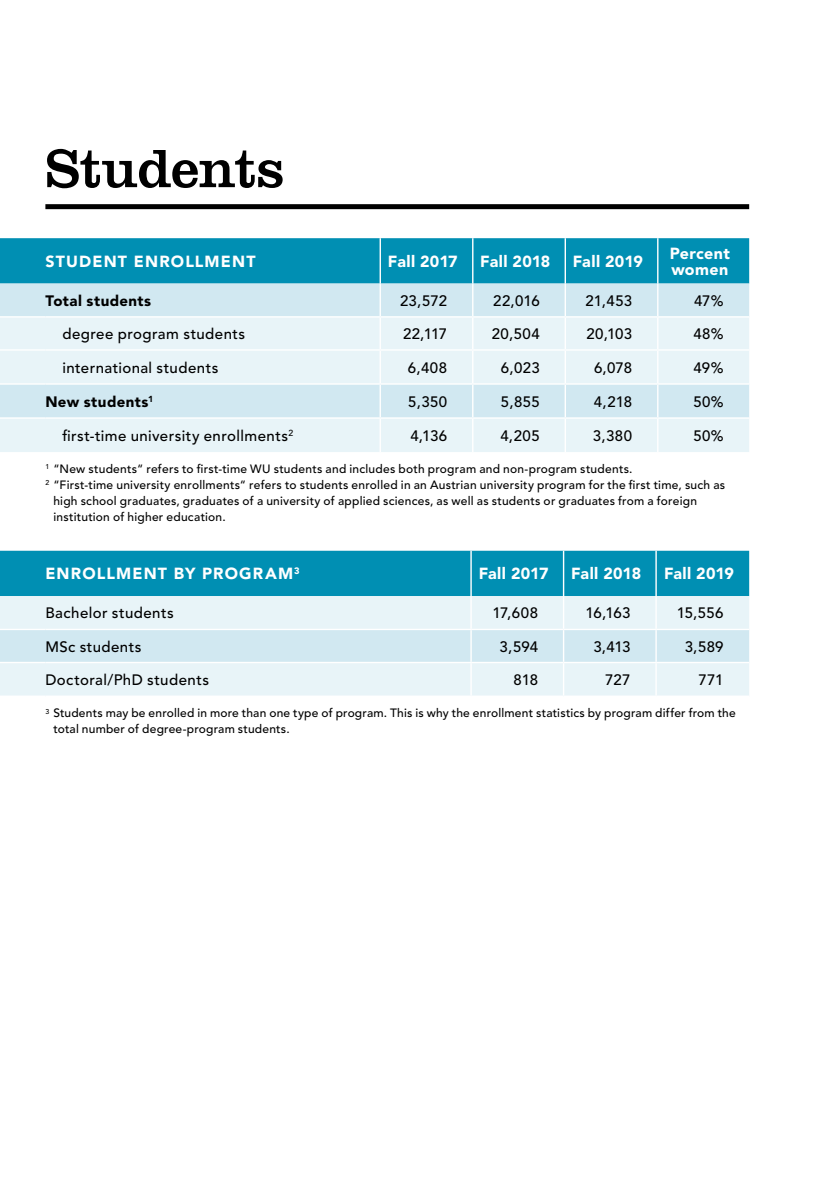
<style>
.page{position:relative;width:840px;height:1191px;background:#fff}
.page>*{position:absolute;margin:0;border:0;box-sizing:border-box;transform-origin:0 0}
.t1{font:56px "Clarendon LT Std";letter-spacing:-.01em;color:#000}
.t2{font:900 16px "Avenir LT Std";letter-spacing:.01em;color:#fff}
.t3{font:900 16px "Avenir LT Std";letter-spacing:.07em;color:#fff}
.t4{font:900 16px/16px "Avenir LT Std";letter-spacing:.03em;color:#fff}
.t5{font:500 15px "Avenir LT Std";letter-spacing:.025em;color:#000}
.t6{font:900 15px "Avenir LT Std";letter-spacing:.03em;color:#000}
.t7{font:500 12px/16px "Avenir LT Std";letter-spacing:.02em;color:#000}
</style>
<div class="page">
<div style="left:0;top:238px;width:748px;height:45px;background:#008fb3"></div>
<div style="left:0;top:283px;width:748px;height:33px;background:#d1e8f1"></div>
<svg style="left:0;top:317px;width:748px;height:135px;background:#e2f1f6"></svg>
<hr style="left:0;top:349px;width:45px;height:2px;background:#fff">
<hr style="left:45px;top:349px;width:335px;height:2px;background:#fff">
<hr style="left:380px;top:349px;width:92px;height:2px;background:#fff">
<hr style="left:472px;top:349px;width:93px;height:2px;background:#fff">
<hr style="left:565px;top:349px;width:92px;height:2px;background:#fff">
<hr style="left:657px;top:349px;width:91px;height:2px;background:#fff">
<hr style="left:0;top:383px;width:45px;height:2px;background:#fff">
<hr style="left:45px;top:383px;width:335px;height:2px;background:#fff">
<hr style="left:380px;top:383px;width:92px;height:2px;background:#fff">
<hr style="left:472px;top:383px;width:93px;height:2px;background:#fff">
<hr style="left:565px;top:383px;width:92px;height:2px;background:#fff">
<hr style="left:657px;top:383px;width:91px;height:2px;background:#fff">
<hr style="left:0;top:417px;width:45px;height:2px;background:#fff">
<hr style="left:45px;top:417px;width:335px;height:2px;background:#fff">
<hr style="left:380px;top:417px;width:92px;height:2px;background:#fff">
<hr style="left:472px;top:417px;width:93px;height:2px;background:#fff">
<hr style="left:565px;top:417px;width:92px;height:2px;background:#fff">
<hr style="left:657px;top:417px;width:91px;height:2px;background:#fff">
<hr style="left:379px;top:238px;width:2px;height:45px;background:#fff">
<hr style="left:472px;top:238px;width:1px;height:45px;background:#fff">
<hr style="left:564px;top:238px;width:1px;height:45px;background:#fff">
<hr style="left:656px;top:238px;width:2px;height:45px;background:#fff">
<hr style="left:379px;top:283px;width:2px;height:33px;background:#fff">
<hr style="left:472px;top:283px;width:1px;height:33px;background:#fff">
<hr style="left:564px;top:283px;width:1px;height:33px;background:#fff">
<hr style="left:656px;top:283px;width:2px;height:33px;background:#fff">
<hr style="left:379px;top:317px;width:2px;height:32px;background:#fff">
<hr style="left:472px;top:317px;width:1px;height:32px;background:#fff">
<hr style="left:564px;top:317px;width:1px;height:32px;background:#fff">
<hr style="left:656px;top:317px;width:2px;height:32px;background:#fff">
<hr style="left:379px;top:351px;width:2px;height:32px;background:#fff">
<hr style="left:472px;top:351px;width:1px;height:32px;background:#fff">
<hr style="left:564px;top:351px;width:1px;height:32px;background:#fff">
<hr style="left:656px;top:351px;width:2px;height:32px;background:#fff">
<hr style="left:379px;top:385px;width:2px;height:32px;background:#fff">
<hr style="left:472px;top:385px;width:1px;height:32px;background:#fff">
<hr style="left:564px;top:385px;width:1px;height:32px;background:#fff">
<hr style="left:656px;top:385px;width:2px;height:32px;background:#fff">
<hr style="left:379px;top:419px;width:2px;height:33px;background:#fff">
<hr style="left:472px;top:419px;width:1px;height:33px;background:#fff">
<hr style="left:564px;top:419px;width:1px;height:33px;background:#fff">
<hr style="left:656px;top:419px;width:2px;height:33px;background:#fff">
<div style="left:0;top:551px;width:748px;height:45px;background:#008fb3"></div>
<div style="left:0;top:596px;width:748px;height:99px;background:#e8f4f8"></div>
<div style="left:0;top:630px;width:748px;height:32px;background:#d1e8f1"></div>
<hr style="left:0;top:629px;width:45px;height:1px;background:#fff">
<hr style="left:45px;top:629px;width:426px;height:1px;background:#fff">
<hr style="left:471px;top:629px;width:92px;height:1px;background:#fff">
<hr style="left:563px;top:629px;width:92px;height:1px;background:#fff">
<hr style="left:655px;top:629px;width:93px;height:1px;background:#fff">
<hr style="left:0;top:662px;width:45px;height:1px;background:#fff">
<hr style="left:45px;top:662px;width:426px;height:1px;background:#fff">
<hr style="left:471px;top:662px;width:92px;height:1px;background:#fff">
<hr style="left:563px;top:662px;width:92px;height:1px;background:#fff">
<hr style="left:655px;top:662px;width:93px;height:1px;background:#fff">
<hr style="left:470px;top:551px;width:1px;height:45px;background:#fff">
<hr style="left:562px;top:551px;width:2px;height:45px;background:#fff">
<hr style="left:655px;top:551px;width:1px;height:45px;background:#fff">
<hr style="left:470px;top:596px;width:1px;height:33px;background:#fff">
<hr style="left:562px;top:596px;width:2px;height:33px;background:#fff">
<hr style="left:655px;top:596px;width:1px;height:33px;background:#fff">
<hr style="left:470px;top:630px;width:1px;height:32px;background:#fff">
<hr style="left:562px;top:630px;width:2px;height:32px;background:#fff">
<hr style="left:655px;top:630px;width:1px;height:32px;background:#fff">
<hr style="left:470px;top:663px;width:1px;height:32px;background:#fff">
<hr style="left:562px;top:663px;width:2px;height:32px;background:#fff">
<hr style="left:655px;top:663px;width:1px;height:32px;background:#fff">
<div style="left:45px;top:204px;width:703px;height:5px;background:#000"></div>
<h1 class="t1" style="left:45px;top:136px;width:240px">Students</h1>
<h2 class="t3" style="left:45px;top:252px;width:211px">STUDENT ENROLLMENT</h2>
<h2 class="t2" style="left:388px;top:252px;width:71px">Fall 2017</h2>
<h2 class="t2" style="left:480px;top:252px;width:72px">Fall 2018</h2>
<h2 class="t2" style="left:572px;top:252px;width:71px">Fall 2019</h2>
<h2 class="t4" style="left:669px;top:245px;width:62px">Percent women</h2>
<p class="t6" style="left:45px;top:291px;width:107px">Total students</p>
<p class="t5" style="left:400px;top:292px;width:49px">23,572</p>
<p class="t5" style="left:493px;top:292px;width:48px">22,016</p>
<p class="t5" style="left:585px;top:292px;width:48px">21,453</p>
<p class="t5" style="left:693px;top:292px;width:31px">47%</p>
<p class="t5" style="left:62px;top:325px;width:184px">degree program students</p>
<p class="t5" style="left:403px;top:325px;width:46px">22,117</p>
<p class="t5" style="left:491px;top:325px;width:49px">20,504</p>
<p class="t5" style="left:586px;top:325px;width:47px">20,103</p>
<p class="t5" style="left:693px;top:325px;width:32px">48%</p>
<p class="t5" style="left:62px;top:359px;width:157px">international students</p>
<p class="t5" style="left:407px;top:359px;width:41px">6,408</p>
<p class="t5" style="left:500px;top:359px;width:40px">6,023</p>
<p class="t5" style="left:593px;top:359px;width:40px">6,078</p>
<p class="t5" style="left:693px;top:359px;width:32px">49%</p>
<p class="t6" style="left:45px;top:392px;width:109px">New students<sup>1</sup></p>
<p class="t5" style="left:408px;top:393px;width:40px">5,350</p>
<p class="t5" style="left:500px;top:393px;width:40px">5,855</p>
<p class="t5" style="left:593px;top:393px;width:40px">4,218</p>
<p class="t5" style="left:693px;top:393px;width:32px">50%</p>
<p class="t5" style="left:62px;top:427px;width:232px">first-time university enrollments<sup>2</sup></p>
<p class="t5" style="left:410px;top:427px;width:38px">4,136</p>
<p class="t5" style="left:500px;top:427px;width:41px">4,205</p>
<p class="t5" style="left:592px;top:427px;width:41px">3,380</p>
<p class="t5" style="left:693px;top:427px;width:32px">50%</p>
<p class="t7" style="left:45px;top:461px;width:588px"><sup>1</sup> “New students“ refers to first-time WU students and includes both program and non-program students.</p>
<p class="t7" style="left:45px;top:477px;width:681px"><sup>2</sup> “First-time university enrollments“ refers to students enrolled in an Austrian university program for the first time, such as</p>
<p class="t7" style="left:53px;top:493px;width:644px">high school graduates, graduates of a university of applied sciences, as well as students or graduates from a foreign</p>
<p class="t7" style="left:53px;top:509px;width:174px">institution of higher education.</p>
<h2 class="t3" style="left:45px;top:564px;width:256px">ENROLLMENT BY PROGRAM<sup>3</sup></h2>
<h2 class="t2" style="left:478px;top:564px;width:71px">Fall 2017</h2>
<h2 class="t2" style="left:570px;top:564px;width:72px">Fall 2018</h2>
<h2 class="t2" style="left:663px;top:564px;width:71px">Fall 2019</h2>
<p class="t5" style="left:45px;top:604px;width:130px">Bachelor students</p>
<p class="t5" style="left:492px;top:604px;width:47px">17,608</p>
<p class="t5" style="left:585px;top:604px;width:46px">16,163</p>
<p class="t5" style="left:676px;top:604px;width:48px">15,556</p>
<p class="t5" style="left:45px;top:638px;width:97px">MSc students</p>
<p class="t5" style="left:499px;top:638px;width:40px">3,594</p>
<p class="t5" style="left:593px;top:638px;width:39px">3,413</p>
<p class="t5" style="left:684px;top:638px;width:40px">3,589</p>
<p class="t5" style="left:45px;top:671px;width:165px">Doctoral/PhD students</p>
<p class="t5" style="left:513px;top:671px;width:26px">818</p>
<p class="t5" style="left:604px;top:671px;width:27px">727</p>
<p class="t5" style="left:698px;top:671px;width:27px">771</p>
<p class="t7" style="left:53px;top:705px;width:683px;text-indent:-8px"><sup>3</sup> Students may be enrolled in more than one type of program. This is why the enrollment statistics by program differ from the total number of degree-program students.</p>
</div>
